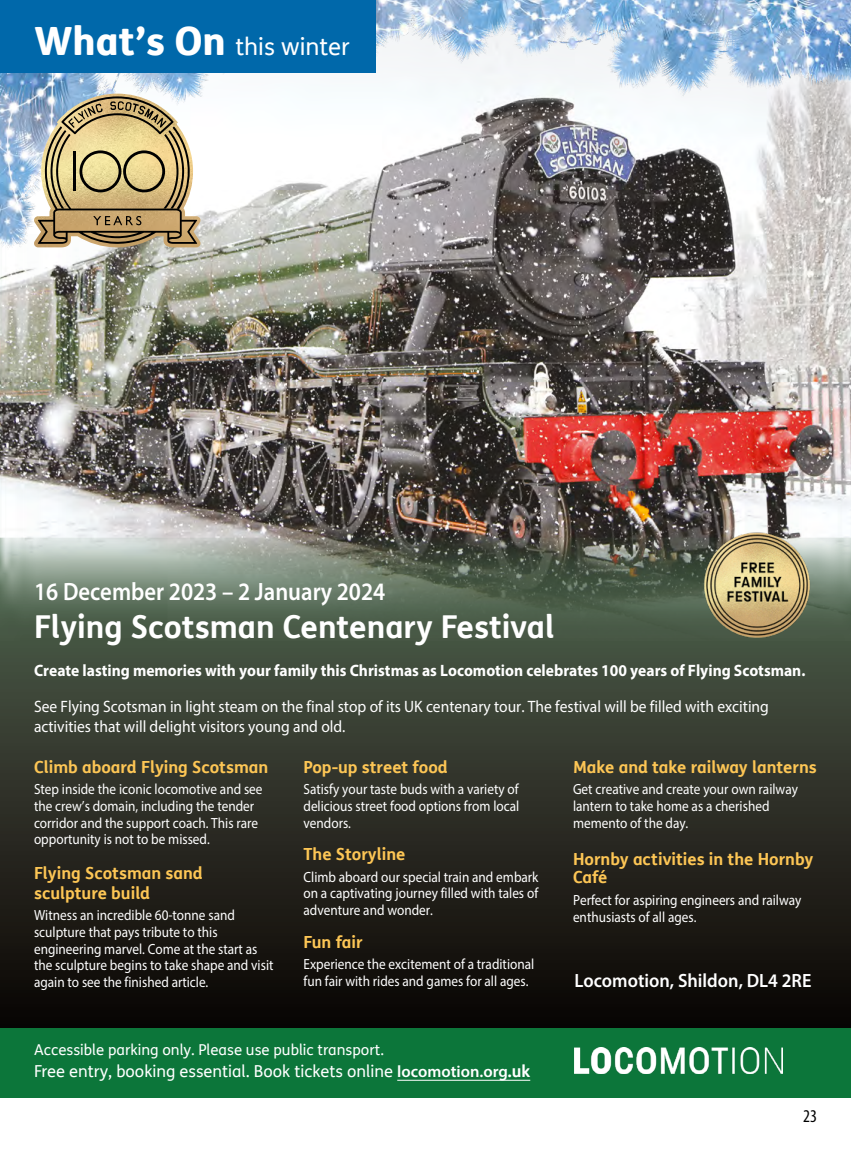
<style>
.page{position:relative;width:851px;height:1149px;background:#fff}
.page>*{position:absolute;margin:0;border:0;box-sizing:border-box;transform-origin:0 0}
.Bold_heading_H3{font:700 31.5px "FS Me";color:#fff}
.Whats_on_date_P{font:600 25.2px "Myriad Pro";color:#fff;scale:.9 1}
.Large_header_H2{font:24px "FS Me";color:#fff}
.Whats_on_venue_P{font:600 19.2px "Myriad Pro";color:#fff;scale:.95 1}
.t1{font:condensed 18px "Myriad Pro";color:#000}
.FS_heading_H4{font:700 16.65px/20px "FS Me";color:#fdc655}
.Body_text_P{font:16.5px/19.5px "Myriad Pro";color:#fff;scale:.94 1}
.Body_text_P-2{font:700 16.5px "Myriad Pro";color:#fff;scale:.94 1}
.FS_heading_H4-2{font:16.5px "FS Me";color:#fff}
.FS_heading_H4-3{font:15px "FS Me";color:#fff}
.Whats_on_text_P{font:14.7px/16.6px "Myriad Pro";color:#fff;scale:.9 1}
.s1{font-weight:800;font-size:39px}
.s2{font-family:"Myriad Pro";font-weight:600}
.s3{font-weight:700}
</style>
<div class="page">
<svg style="left:0;top:640px;width:850px;height:388px;background:#282a22"></svg>
<img style="left:0;top:317px;width:850px;height:323px">
<div style="left:0;top:1028px;width:850px;height:69px;background:#0c763a"></div>
<div style="left:0;top:0;width:850px;height:317px;background:#fff;opacity:.75"></div>
<img style="left:0;top:0;width:850px;height:266px">
<div style="left:0;top:0;width:376px;height:72px;background:#0068aa"></div>
<img style="left:34px;top:94px;width:166px;height:153px">
<svg style="left:38px;top:96px;width:159px;height:148px;background:#b7a77e"></svg>
<img style="left:698px;top:522px;width:119px;height:121px">
<hr style="left:397px;top:1079px;width:133px;height:1px;background:#fff">
<img style="left:574px;top:1047px;width:208px;height:26px">
<h2 class="Large_header_H2" style="left:34px;top:32px;width:317px"><span class="s1">What’s On</span> this winter</h2>
<p class="Whats_on_date_P" style="left:34px;top:575px;width:392px">16 December 2023 – 2 January 2024</p>
<h3 class="Bold_heading_H3" style="left:34px;top:607px;width:522px">Flying Scotsman Centenary Festival</h3>
<p class="Body_text_P-2" style="left:34px;top:659px;width:822px">Create lasting memories with your family this Christmas as Locomotion celebrates 100 years of Flying Scotsman.</p>
<p class="Body_text_P" style="left:34px;top:696px;width:783px">See Flying Scotsman in light steam on the final stop of its UK centenary tour. The festival will be filled with exciting activities that will delight visitors young and old.</p>
<p class="FS_heading_H4" style="left:34px;top:757px;width:236px">Climb aboard Flying Scotsman</p>
<p class="Whats_on_text_P" style="left:34px;top:780px;width:255px">Step inside the iconic locomotive and see the crew’s domain, including the tender corridor and the support coach. This rare opportunity is not to be missed.</p>
<p class="FS_heading_H4" style="left:34px;top:862px;width:170px">Flying Scotsman sand sculpture build</p>
<p class="Whats_on_text_P" style="left:34px;top:906px;width:267px">Witness an incredible 60-tonne sand sculpture that pays tribute to this engineering marvel. Come at the start as the sculpture begins to take shape and visit again to see the finished article.</p>
<p class="FS_heading_H4" style="left:573px;top:757px;width:245px">Make and take railway lanterns</p>
<p class="Whats_on_text_P" style="left:573px;top:780px;width:251px">Get creative and create your own railway lantern to take home as a cherished memento of the day.</p>
<p class="FS_heading_H4" style="left:573px;top:849px;width:242px;line-height:18.3px">Hornby activities in the Hornby<br>Café</p>
<p class="Whats_on_text_P" style="left:573px;top:891px;width:255px">Perfect for aspiring engineers and railway enthusiasts of all ages.</p>
<p class="FS_heading_H4" style="left:303px;top:757px;width:146px">Pop-up street food</p>
<p class="Whats_on_text_P" style="left:303px;top:780px;width:241px;text-align:justify">Satisfy your taste buds with a variety of delicious street food options from local vendors.</p>
<p class="FS_heading_H4" style="left:303px;top:844px;width:103px">The Storyline</p>
<p class="Whats_on_text_P" style="left:303px;top:868px;width:262px;text-align:justify">Climb aboard our special train and embark on a captivating journey filled with tales of adventure and wonder.</p>
<p class="FS_heading_H4" style="left:303px;top:931px;width:61px">Fun fair</p>
<p class="Whats_on_text_P" style="left:303px;top:955px;width:258px">Experience the excitement of a traditional fun fair with rides and games for all ages.</p>
<p class="Whats_on_venue_P" style="left:574px;top:967px;width:251px">Locomotion, Shildon, DL4 2RE</p>
<p class="FS_heading_H4-3" style="left:34px;top:1040px;width:351px">Accessible parking only. Please use public transport.</p>
<p class="FS_heading_H4-2" style="left:34px;top:1061px;width:497px">Free entry, booking essential. Book tickets online <span class="s2">locomotion.org</span><span class="s3">.uk</span></p>
<p class="t1" style="left:803px;top:1104px;width:15px">23</p>
</div>
